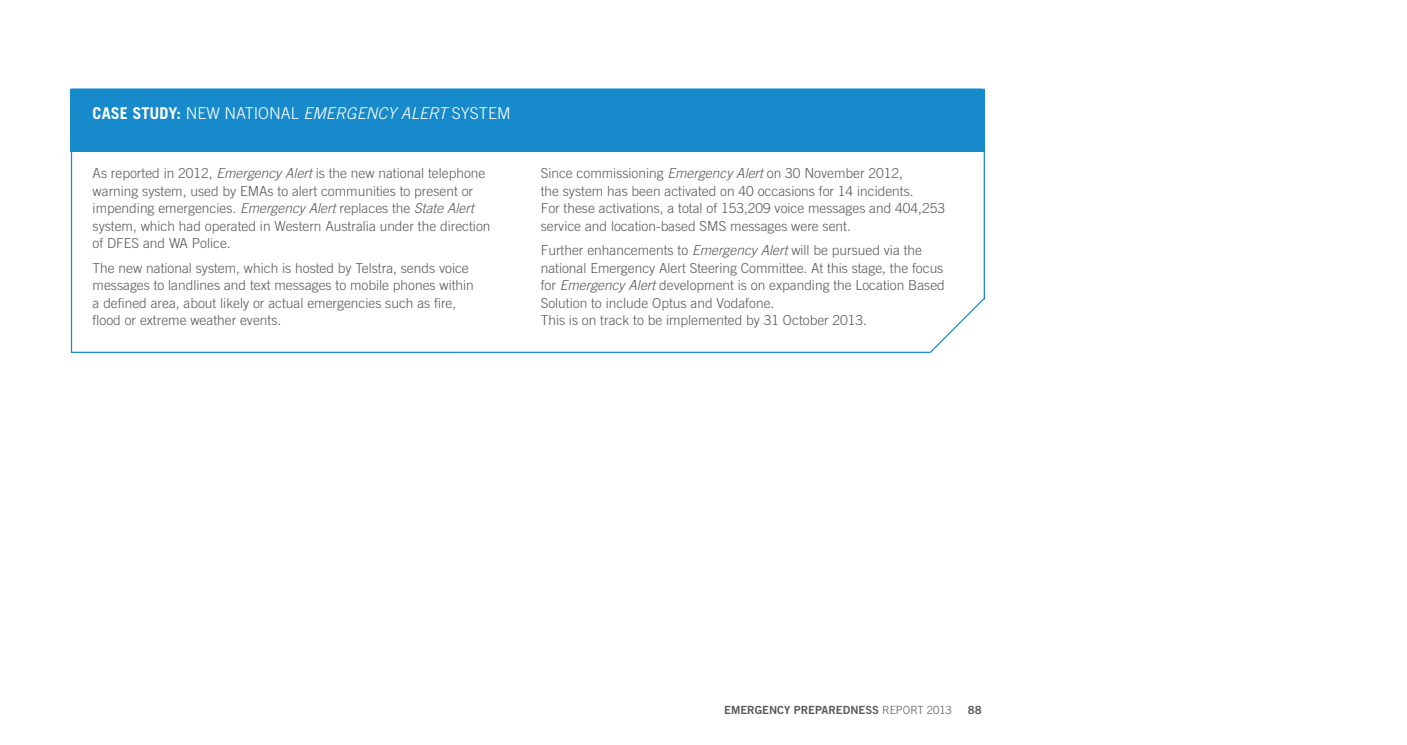
<style>
.page{position:relative;width:1407px;height:745px;background:#fff}
.page>*{position:absolute;margin:0;border:0;box-sizing:border-box;transform-origin:0 0}
.Case_study{font:300 16.25px "Trade Gothic";color:#fff}
.BODY_COPY{font:300 13.75px/17.5px "Trade Gothic";color:#58595b}
.t1{font:11.25px "Trade Gothic Bold Two";color:#58595b}
.s1{font-weight:700}
.s2{font-style:italic}
.s3{font-family:"Trade Gothic";font-weight:300}
</style>
<div class="page">
<svg style="left:70px;top:88px;width:915px;height:265px"></svg>
<div style="left:71px;top:89px;width:914px;height:63px;background:#178acb"></div>
<p class="Case_study" style="left:93px;top:103px;width:419px"><span class="s1">CASE STUDY:</span> NEW NATIONAL <span class="s2">EMERGENCY ALERT</span> SYSTEM</p>
<p class="BODY_COPY" style="left:93px;top:164px;width:399px">As reported in 2012, <span class="s2">Emergency Alert</span> is the new national telephone warning system, used by EMAs to alert communities to present or impending emergencies. <span class="s2">Emergency Alert</span> replaces the <span class="s2">State Alert </span>system, which had operated in Western Australia under the direction of DFES and WA Police.</p>
<p class="BODY_COPY" style="left:93px;top:259px;width:383px">The new national system, which is hosted by Telstra, sends voice messages to landlines and text messages to mobile phones within a defined area, about likely or actual emergencies such as fire, flood or extreme weather events.</p>
<p class="BODY_COPY" style="left:541px;top:164px;width:406px">Since commissioning <span class="s2">Emergency Alert</span> on 30 November 2012,<br>the system has been activated on 40 occasions for 14 incidents.<br>For these activations, a total of 153,209 voice messages and 404,253 service and location-based SMS messages were sent.</p>
<p class="BODY_COPY" style="left:541px;top:241px;width:406px">Further enhancements to <span class="s2">Emergency Alert</span> will be pursued via the national Emergency Alert Steering Committee. At this stage, the focus for <span class="s2">Emergency Alert</span> development is on expanding the Location Based Solution to include Optus and Vodafone.<br>This is on track to be implemented by 31 October 2013.</p>
<p class="t1" style="left:724px;top:702px;width:229px">EMERGENCY PREPAREDNESS <span class="s3">REPORT 2013</span></p>
<p class="t1" style="left:968px;top:702px;width:15px">88</p>
</div>
